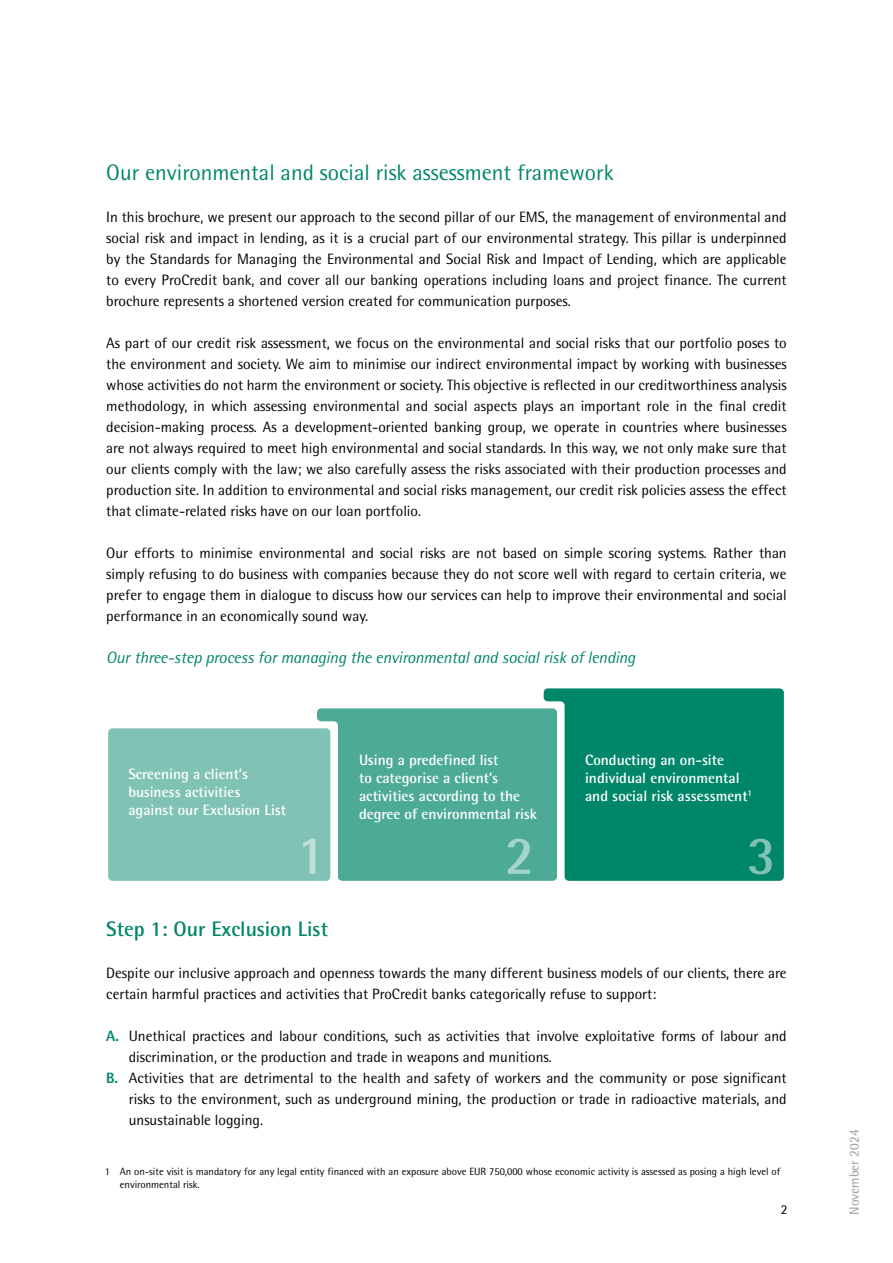
<style>
.page{position:relative;width:893px;height:1263px;background:#fff}
.page>*{position:absolute;margin:0;border:0;box-sizing:border-box;transform-origin:0 0}
.t1{font:22.5px "Rotis Semi Sans";color:#008669}
.t2{font:700 21px "Rotis Semi Sans";color:#008669}
.t3{font:italic 16.5px "Rotis Semi Sans";letter-spacing:-.01em;color:#008669}
.t4{font:15px/21px "Rotis Semi Sans";color:#000;text-align:justify}
.t5{font:700 15px/18px "Rotis Semi Sans";color:#fff}
.t6{font:13.5px "Rotis Semi Sans";color:#9c9d9d}
.t7{font:13.5px "Rotis Semi Sans";color:#000}
.t8{font:10.5px/12.6px "Rotis Semi Sans";color:#000}
.s1{font-weight:800;color:#008669}
</style>
<div class="page">
<div style="left:544px;top:688px;width:240px;height:193px;background:#008669"></div>
<div style="left:108px;top:728px;width:222px;height:153px;background:#80c2b4;border-radius:4px"></div>
<svg style="left:303px;top:708px;width:254px;height:173px;background:#5ab09d"></svg>
<svg style="left:749px;top:839px;width:23px;height:35px"></svg>
<h1 class="t1" style="left:106px;top:159px;width:509px">Our environmental and social risk assessment framework</h1>
<p class="t4" style="left:106px;top:206px;width:682px">In this brochure, we present our approach to the second pillar of our EMS, the management of environmental and social risk and impact in lending, as it is a crucial part of our environmental strategy. This pillar is underpinned by the Standards for Managing the Environmental and Social Risk and Impact of Lending, which are applicable to every ProCredit bank, and cover all our banking operations including loans and project finance. The current brochure represents a shortened version created for communication purposes.</p>
<p class="t4" style="left:106px;top:332px;width:682px">As part of our credit risk assessment, we focus on the environmental and social risks that our portfolio poses to the environment and society. We aim to minimise our indirect environmental impact by working with businesses whose activities do not harm the environment or society. This objective is reflected in our creditworthiness analysis methodology, in which assessing environmental and social aspects plays an important role in the final credit decision-making process. As a development-oriented banking group, we operate in countries where businesses are not always required to meet high environmental and social standards. In this way, we not only make sure that our clients comply with the law; we also carefully assess the risks associated with their production processes and production site. In addition to environmental and social risks management, our credit risk policies assess the effect that climate-related risks have on our loan portfolio.</p>
<p class="t4" style="left:106px;top:542px;width:682px">Our efforts to minimise environmental and social risks are not based on simple scoring systems. Rather than simply refusing to do business with companies because they do not score well with regard to certain criteria, we prefer to engage them in dialogue to discuss how our services can help to improve their environmental and social performance in an economically sound way.</p>
<p class="t3" style="left:106px;top:647px;width:531px">Our three-step process for managing the environmental and social risk of lending</p>
<p class="t5" style="left:128px;top:765px;width:159px">Screening a client’s business activities against our Exclusion List</p>
<p class="t5" style="left:359px;top:751px;width:179px">Using a predefined list<br>to categorise a client’s activities according to the degree of environmental risk</p>
<p class="t5" style="left:585px;top:751px;width:169px">Conducting an on-site individual environmental and social risk assessment<sup>1</sup></p>
<h2 class="t2" style="left:106px;top:916px;width:223px">Step 1: Our Exclusion List</h2>
<p class="t4" style="left:106px;top:962px;width:682px">Despite our inclusive approach and openness towards the many different business models of our clients, there are certain harmful practices and activities that ProCredit banks categorically refuse to support:</p>
<p class="t4" style="left:106px;top:1025px;width:682px"><span class="s1">A.</span> Unethical practices and labour conditions, such as activities that involve exploitative forms of labour and</p>
<p class="t4" style="left:129px;top:1046px;width:425px">discrimination, or the production and trade in weapons and munitions.</p>
<p class="t4" style="left:106px;top:1067px;width:682px"><span class="s1">B.</span> Activities that are detrimental to the health and safety of workers and the community or pose significant</p>
<p class="t4" style="left:129px;top:1088px;width:659px">risks to the environment, such as underground mining, the production or trade in radioactive materials, and</p>
<p class="t4" style="left:129px;top:1109px;width:136px">unsustainable logging.</p>
<p class="t8" style="left:120px;top:1165px;width:662px;text-indent:-15px">1 An on-site visit is mandatory for any legal entity financed with an exposure above EUR 750,000 whose economic activity is assessed as posing a high level of environmental risk.</p>
<p class="t7" style="left:781px;top:1202px;width:8px">2</p>
<p class="t6" style="left:846px;top:1215px;width:87px;rotate:-90deg">November 2024</p>
</div>
